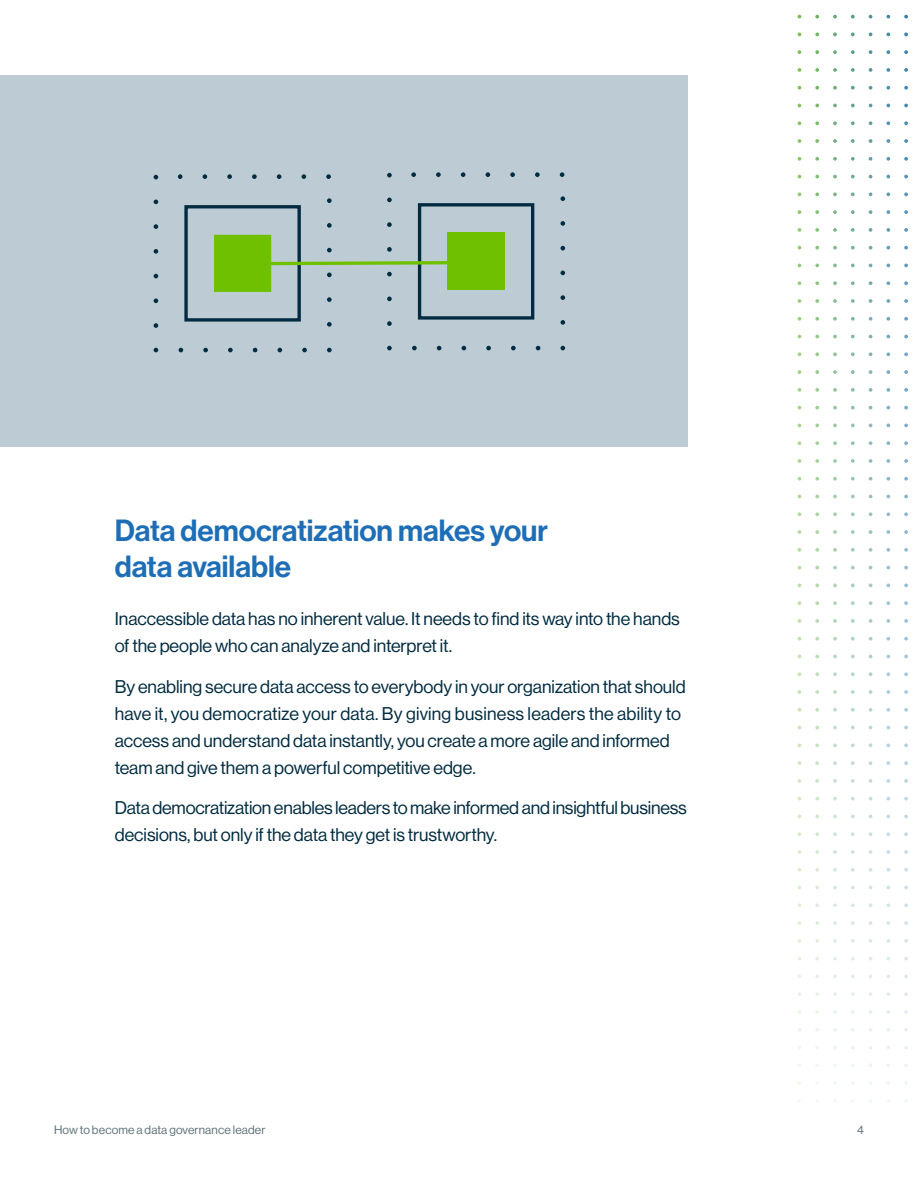
<style>
.page{position:relative;width:918px;height:1188px;background:#fff}
.page>*{position:absolute;margin:0;border:0;box-sizing:border-box;transform-origin:0 0}
.t1{font:500 30px/36px "Haas Grot Disp 65";color:#1e6eb7}
.t2{font:18px/27px "Haas Grot Disp 55 Roman";letter-spacing:-.005em;color:#002b40}
.t3{font:12px "Haas Grot Disp 55 Roman";letter-spacing:.015em;color:#5e7278}
</style>
<div class="page">
<svg style="left:798px;top:15px;width:110px;height:57px"></svg>
<div style="left:0;top:75px;width:688px;height:372px;background:#bdccd4"></div>
<div style="left:448px;top:233px;width:57px;height:57px;background:#6fc100"></div>
<svg style="left:536px;top:346px;width:4px;height:4px"></svg>
<svg style="left:511px;top:346px;width:5px;height:4px"></svg>
<svg style="left:462px;top:346px;width:4px;height:4px"></svg>
<svg style="left:437px;top:346px;width:4px;height:4px"></svg>
<svg style="left:412px;top:346px;width:5px;height:4px"></svg>
<svg style="left:387px;top:321px;width:5px;height:5px"></svg>
<svg style="left:561px;top:320px;width:4px;height:5px"></svg>
<svg style="left:387px;top:297px;width:5px;height:4px"></svg>
<svg style="left:561px;top:295px;width:4px;height:5px"></svg>
<svg style="left:561px;top:271px;width:4px;height:4px"></svg>
<svg style="left:561px;top:246px;width:4px;height:4px"></svg>
<svg style="left:387px;top:222px;width:5px;height:5px"></svg>
<svg style="left:561px;top:221px;width:4px;height:5px"></svg>
<svg style="left:387px;top:198px;width:5px;height:4px"></svg>
<svg style="left:561px;top:196px;width:4px;height:5px"></svg>
<svg style="left:387px;top:173px;width:5px;height:4px"></svg>
<svg style="left:560px;top:172px;width:4px;height:5px"></svg>
<svg style="left:535px;top:172px;width:5px;height:5px"></svg>
<svg style="left:510px;top:172px;width:5px;height:5px"></svg>
<svg style="left:486px;top:172px;width:4px;height:5px"></svg>
<svg style="left:461px;top:172px;width:4px;height:5px"></svg>
<svg style="left:436px;top:172px;width:5px;height:5px"></svg>
<svg style="left:411px;top:172px;width:5px;height:5px"></svg>
<svg style="left:486px;top:345px;width:5px;height:6px"></svg>
<svg style="left:387px;top:247px;width:5px;height:5px"></svg>
<div style="left:418px;top:203px;width:116px;height:117px;border:3px solid #002b40"></div>
<svg style="left:561px;top:346px;width:4px;height:4px"></svg>
<svg style="left:387px;top:346px;width:5px;height:4px"></svg>
<div style="left:214px;top:235px;width:57px;height:57px;background:#6fc100"></div>
<svg style="left:302px;top:348px;width:5px;height:4px"></svg>
<svg style="left:278px;top:348px;width:4px;height:4px"></svg>
<svg style="left:228px;top:348px;width:5px;height:4px"></svg>
<svg style="left:203px;top:348px;width:5px;height:4px"></svg>
<svg style="left:179px;top:348px;width:4px;height:4px"></svg>
<svg style="left:154px;top:323px;width:4px;height:5px"></svg>
<svg style="left:327px;top:322px;width:5px;height:5px"></svg>
<svg style="left:154px;top:298px;width:4px;height:5px"></svg>
<svg style="left:327px;top:297px;width:5px;height:5px"></svg>
<svg style="left:154px;top:274px;width:4px;height:4px"></svg>
<svg style="left:327px;top:248px;width:5px;height:4px"></svg>
<svg style="left:154px;top:224px;width:4px;height:5px"></svg>
<svg style="left:327px;top:223px;width:5px;height:5px"></svg>
<svg style="left:154px;top:200px;width:4px;height:4px"></svg>
<svg style="left:327px;top:198px;width:5px;height:5px"></svg>
<svg style="left:154px;top:175px;width:4px;height:4px"></svg>
<svg style="left:326px;top:174px;width:5px;height:5px"></svg>
<svg style="left:302px;top:174px;width:4px;height:5px"></svg>
<svg style="left:277px;top:174px;width:4px;height:5px"></svg>
<svg style="left:252px;top:174px;width:5px;height:5px"></svg>
<svg style="left:227px;top:174px;width:5px;height:5px"></svg>
<svg style="left:203px;top:174px;width:4px;height:5px"></svg>
<svg style="left:178px;top:174px;width:4px;height:5px"></svg>
<svg style="left:252px;top:347px;width:6px;height:6px"></svg>
<svg style="left:153px;top:249px;width:6px;height:5px"></svg>
<div style="left:184px;top:205px;width:117px;height:117px;border:3px solid #002b40"></div>
<svg style="left:327px;top:348px;width:5px;height:4px"></svg>
<svg style="left:154px;top:348px;width:4px;height:4px"></svg>
<svg style="left:271px;top:259px;width:177px;height:18px"></svg>
<h1 class="t1" style="left:115px;top:513px;width:435px">Data democratization makes your data available</h1>
<p class="t2" style="left:115px;top:606px;width:567px">Inaccessible data has no inherent value. It needs to find its way into the hands of the people who can analyze and interpret it.</p>
<p class="t2" style="left:115px;top:673px;width:572px">By enabling secure data access to everybody in your organization that should have it, you democratize your data. By giving business leaders the ability to access and understand data instantly, you create a more agile and informed team and give them a powerful competitive edge.</p>
<p class="t2" style="left:115px;top:795px;width:574px">Data democratization enables leaders to make informed and insightful business decisions, but only if the data they get is trustworthy.</p>
<p class="t3" style="left:54px;top:1123px;width:213px">How to become a data governance leader</p>
<p class="t3" style="left:857px;top:1123px;width:8px">4</p>
</div>
